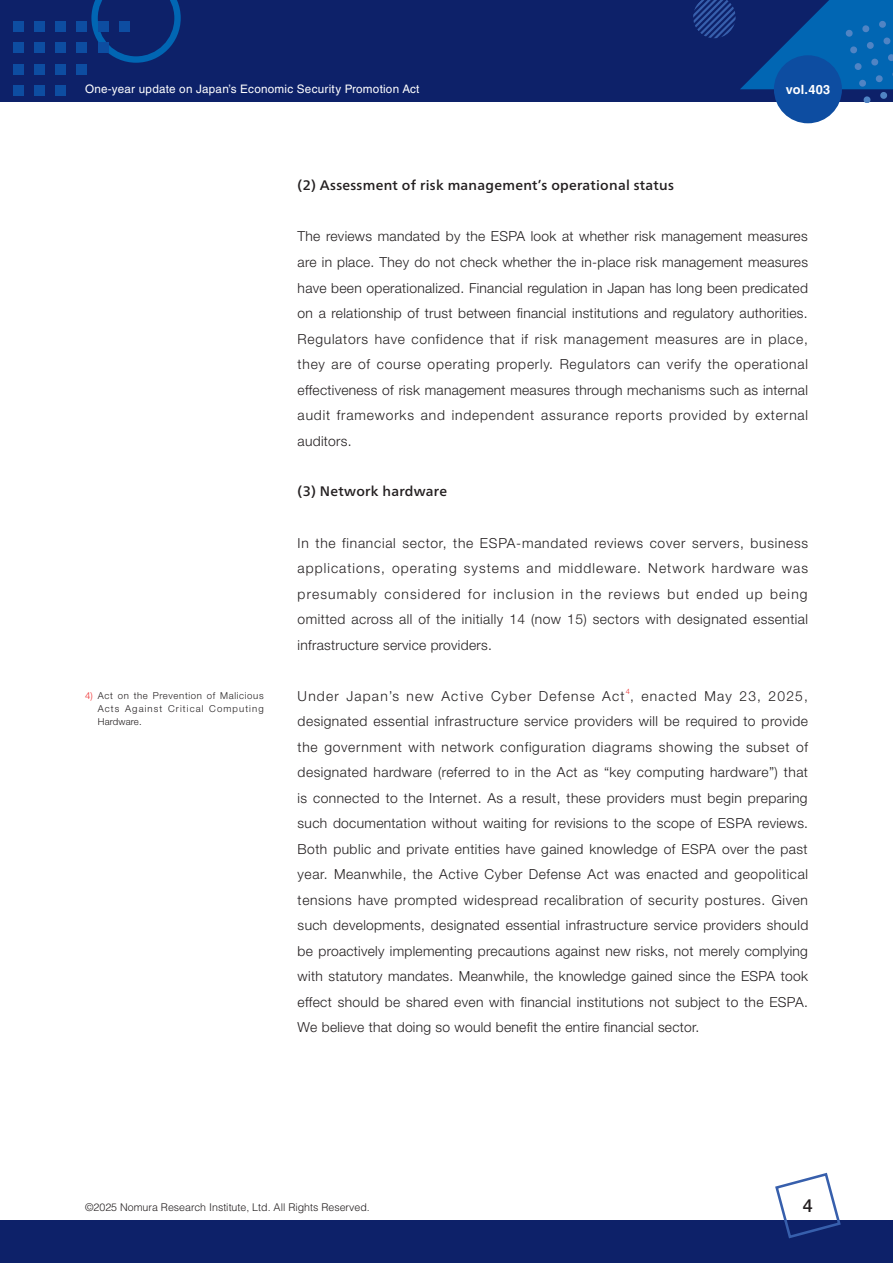
<style>
.page{position:relative;width:893px;height:1263px;background:#fff}
.page>*{position:absolute;margin:0;border:0;box-sizing:border-box;transform-origin:0 0}
.t1{font:500 18px "Helvetica Neue";color:#231f20}
.t2{font:300 13.8px/25.5px "Helvetica Neue";letter-spacing:.035em;color:#231f20;text-align:justify}
.t3{font:500 13.8px "Frutiger Neue LT Pro";letter-spacing:.02em;color:#231f20}
.t4{font:300 13.8px "Helvetica Neue";letter-spacing:.085em;color:#231f20}
.t5{font:700 12.75px "Helvetica LT Std";letter-spacing:.02em;color:#fff}
.t6{font:11.7px "Helvetica LT Std";letter-spacing:.02em;color:#fff}
.t7{font:300 10.65px "Helvetica LT Std";color:#231f20}
.t8{font:300 9.6px/12.8px "Helvetica Neue";letter-spacing:.115em;color:#231f20;text-align:justify}
.t9{font:300 7.5px "Helvetica Neue";color:#ee2d2e}
.s1{color:#ee2d2e}
</style>
<div class="page">
<div style="left:0;top:0;width:893px;height:102px;background:#0d2169"></div>
<svg style="left:91px;top:0;width:90px;height:63px"></svg>
<svg style="left:693px;top:0;width:200px;height:102px"></svg>
<div style="left:13px;top:21px;width:10px;height:11px;background:#0d4da1"></div>
<div style="left:34px;top:21px;width:11px;height:11px;background:#0d4da1"></div>
<div style="left:55px;top:21px;width:11px;height:11px;background:#0d4da1"></div>
<div style="left:77px;top:21px;width:10px;height:11px;background:#0d4da1"></div>
<div style="left:98px;top:21px;width:10px;height:11px;background:#0d4da1"></div>
<div style="left:119px;top:21px;width:11px;height:11px;background:#0d4da1"></div>
<div style="left:13px;top:43px;width:10px;height:10px;background:#0d4da1"></div>
<div style="left:34px;top:43px;width:11px;height:10px;background:#0d4da1"></div>
<div style="left:55px;top:43px;width:11px;height:10px;background:#0d4da1"></div>
<div style="left:77px;top:43px;width:10px;height:10px;background:#0d4da1"></div>
<div style="left:98px;top:43px;width:10px;height:10px;background:#0d4da1"></div>
<div style="left:13px;top:64px;width:10px;height:10px;background:#0d4da1"></div>
<div style="left:34px;top:64px;width:11px;height:10px;background:#0d4da1"></div>
<div style="left:55px;top:64px;width:11px;height:10px;background:#0d4da1"></div>
<div style="left:77px;top:64px;width:10px;height:10px;background:#0d4da1"></div>
<div style="left:13px;top:85px;width:10px;height:11px;background:#0d4da1"></div>
<div style="left:34px;top:85px;width:11px;height:11px;background:#0d4da1"></div>
<div style="left:55px;top:85px;width:11px;height:11px;background:#0d4da1"></div>
<div style="left:0;top:1220px;width:893px;height:43px;background:#0d2169"></div>
<svg style="left:775px;top:1172px;width:66px;height:67px"></svg>
<div style="left:774px;top:55px;width:68px;height:68px;background:#0d4da1;border-radius:50%"></div>
<p class="t6" style="left:85px;top:82px;width:336px">One-year update on Japan’s Economic Security Promotion Act</p>
<p class="t5" style="left:786px;top:81px;width:46px">vol.403</p>
<p class="t8" style="left:98px;top:689px;width:167px;text-indent:-13px"><span class="s1">4)</span> Act on the Prevention of Malicious Acts Against Critical Computing Hardware.</p>
<p class="t3" style="left:298px;top:177px;width:378px">(2) Assessment of risk management’s operational status</p>
<p class="t2" style="left:298px;top:223px;width:512px">The reviews mandated by the ESPA look at whether risk management measures are in place. They do not check whether the in-place risk management measures have been operationalized. Financial regulation in Japan has long been predicated on a relationship of trust between financial institutions and regulatory authorities.<br>Regulators have confidence that if risk management measures are in place, they are of course operating properly. Regulators can verify the operational effectiveness of risk management measures through mechanisms such as internal audit frameworks and independent assurance reports provided by external auditors.</p>
<p class="t3" style="left:298px;top:483px;width:151px">(3) Network hardware</p>
<p class="t2" style="left:298px;top:530px;width:512px">In the financial sector, the ESPA-mandated reviews cover servers, business applications, operating systems and middleware. Network hardware was presumably considered for inclusion in the reviews but ended up being omitted across all of the initially 14 (now 15) sectors with designated essential infrastructure service providers.</p>
<p class="t4" style="left:298px;top:687px;width:512px">Under Japan’s new Active Cyber Defense Act , enacted May 23, 2025,</p>
<p class="t9" style="left:626px;top:687px;width:6px">4</p>
<p class="t2" style="left:298px;top:708px;width:512px">designated essential infrastructure service providers will be required to provide the government with network configuration diagrams showing the subset of designated hardware (referred to in the Act as “key computing hardware”) that is connected to the Internet. As a result, these providers must begin preparing such documentation without waiting for revisions to the scope of ESPA reviews.<br>Both public and private entities have gained knowledge of ESPA over the past year. Meanwhile, the Active Cyber Defense Act was enacted and geopolitical tensions have prompted widespread recalibration of security postures. Given such developments, designated essential infrastructure service providers should be proactively implementing precautions against new risks, not merely complying with statutory mandates. Meanwhile, the knowledge gained since the ESPA took effect should be shared even with financial institutions not subject to the ESPA.<br>We believe that doing so would benefit the entire financial sector.</p>
<p class="t7" style="left:85px;top:1201px;width:286px">©2025 Nomura Research Institute, Ltd. All Rights Reserved.</p>
<h1 class="t1" style="left:803px;top:1194px;width:12px">4</h1>
</div>
